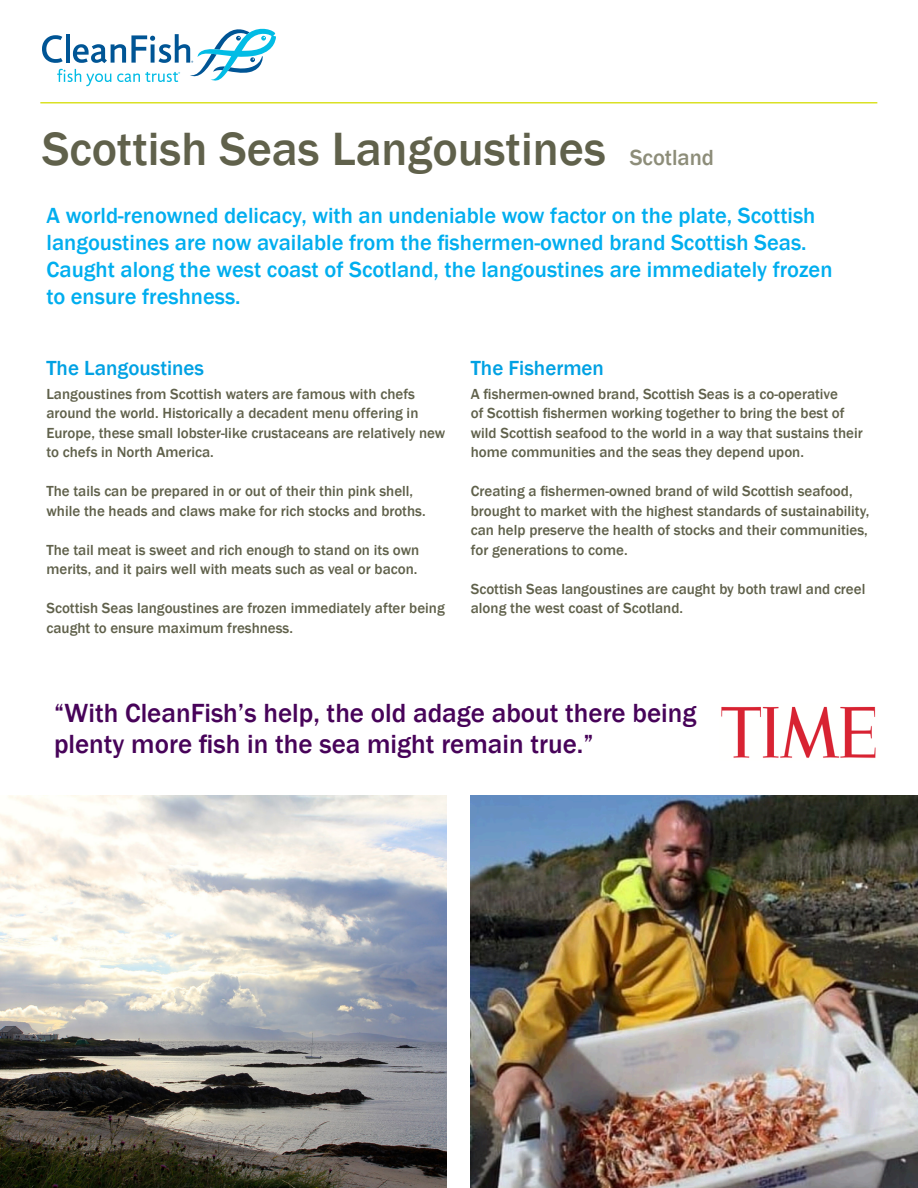
<style>
.page{position:relative;width:918px;height:1188px;background:#fff}
.page>*{position:absolute;margin:0;border:0;box-sizing:border-box;transform-origin:0 0}
.intro{font:500 48px "Franklin Gothic";color:#60614b}
.intro-2{font:500 27px/31.5px "Franklin Gothic";color:#470359}
.franklin_gothic_char{font:500 22.5px/27px "Franklin Gothic";color:#00aeef}
.body{font:500 21px "Franklin Gothic";color:#00a1e3}
.t1{font:500 15px/19.5px "Franklin Gothic";color:#60614b}
.s1{font-size:22.5px;color:#8d8d79}
</style>
<div class="page">
<hr style="left:40px;top:102px;width:837px;height:2px;background:#dae125">
<svg style="left:42px;top:29px;width:234px;height:57px"></svg>
<img style="left:0;top:796px;width:447px;height:392px">
<img style="left:721px;top:706px;width:155px;height:52px">
<img style="left:471px;top:796px;width:447px;height:392px">
<p class="intro" style="left:42px;top:120px;width:674px">Scottish Seas Langoustines <span class="s1">Scotland</span></p>
<p class="franklin_gothic_char" style="left:46px;top:202px;width:771px">A world-renowned delicacy, with an undeniable wow factor on the plate, Scottish</p>
<p class="franklin_gothic_char" style="left:46px;top:229px;width:788px">langoustines are now available from the fishermen-owned brand Scottish Seas.<br>Caught along the west coast of Scotland, the langoustines are immediately frozen</p>
<p class="franklin_gothic_char" style="left:46px;top:283px;width:196px">to ensure freshness.</p>
<p class="body" style="left:46px;top:355px;width:159px">The Langoustines</p>
<p class="t1" style="left:46px;top:384px;width:400px">Langoustines from Scottish waters are famous with chefs around the world. Historically a decadent menu offering in Europe, these small lobster-like crustaceans are relatively new to chefs in North America.</p>
<p class="t1" style="left:46px;top:482px;width:381px">The tails can be prepared in or out of their thin pink shell, while the heads and claws make for rich stocks and broths.</p>
<p class="t1" style="left:46px;top:540px;width:374px">The tail meat is sweet and rich enough to stand on its own merits, and it pairs well with meats such as veal or bacon.</p>
<p class="t1" style="left:46px;top:599px;width:400px">Scottish Seas langoustines are frozen immediately after being caught to ensure maximum freshness.</p>
<p class="body" style="left:471px;top:355px;width:135px">The Fishermen</p>
<p class="t1" style="left:471px;top:384px;width:393px">A fishermen-owned brand, Scottish Seas is a co-operative<br>of Scottish fishermen working together to bring the best of wild Scottish seafood to the world in a way that sustains their home communities and the seas they depend upon.</p>
<p class="t1" style="left:471px;top:482px;width:400px">Creating a fishermen-owned brand of wild Scottish seafood, brought to market with the highest standards of sustainability, can help preserve the health of stocks and their communities, for generations to come.</p>
<p class="t1" style="left:471px;top:579px;width:396px">Scottish Seas langoustines are caught by both trawl and creel along the west coast of Scotland.</p>
<p class="intro-2" style="left:54px;top:697px;width:644px">“With CleanFish’s help, the old adage about there being plenty more fish in the sea might remain true.”</p>
</div>
